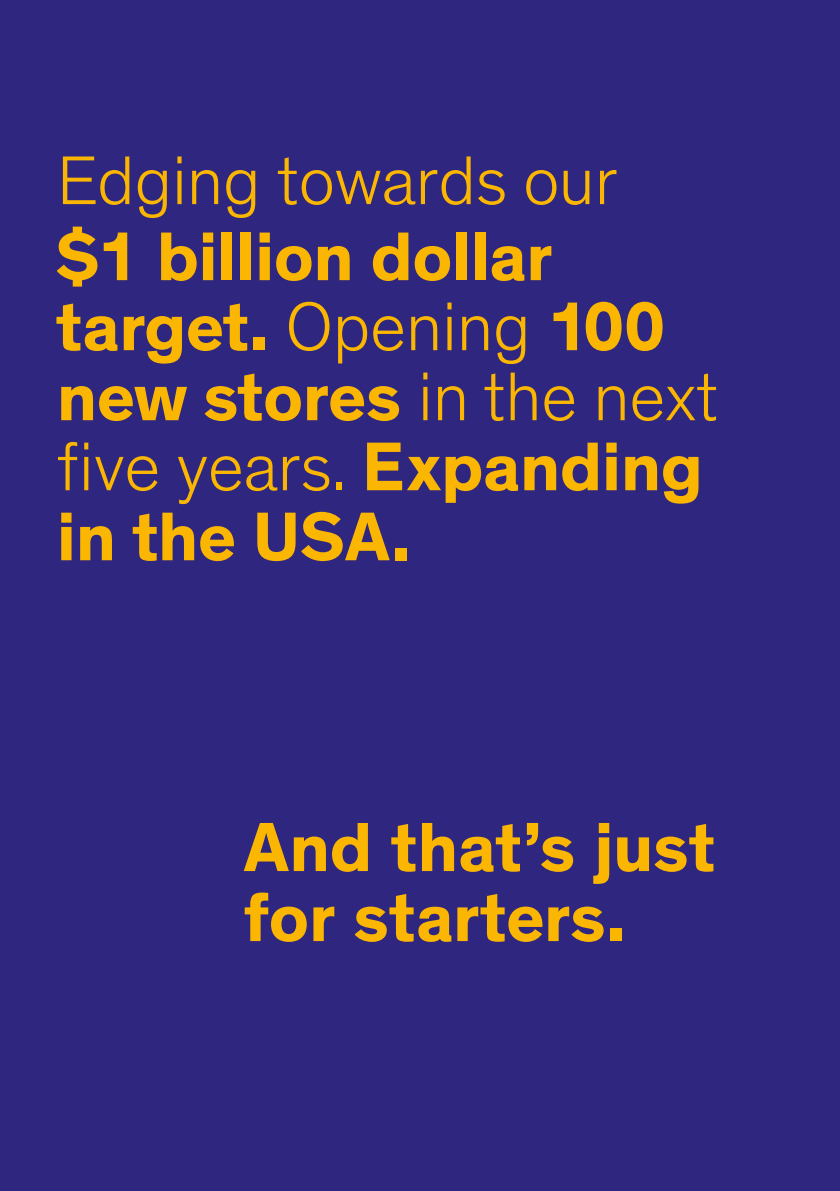
<style>
.page{position:relative;width:840px;height:1191px;background:#fff}
.page>*{position:absolute;margin:0;border:0;box-sizing:border-box;transform-origin:0 0}
.t1{font:700 70.6px/70px "Theinhardt";letter-spacing:.005em;color:#fab600}
.t2{font:700 70px/70px "Theinhardt";letter-spacing:-.005em;color:#fab600}
.t3{font:300 70px "Theinhardt";letter-spacing:-.005em;color:#fab600}
.s1{font-weight:300}
</style>
<div class="page">
<div style="left:0;top:0;width:839px;height:1191px;background:#2f267f"></div>
<p class="t3" style="left:57px;top:132px;width:562px">Edging towards our</p>
<p class="t2" style="left:57px;top:223px;width:662px">$1 billion dollar target. <span class="s1">Opening</span> 100 new stores <span class="s1">in the next five years.</span> Expanding in the USA.</p>
<p class="t1" style="left:244px;top:814px;width:472px">And that’s just for starters.</p>
</div>
